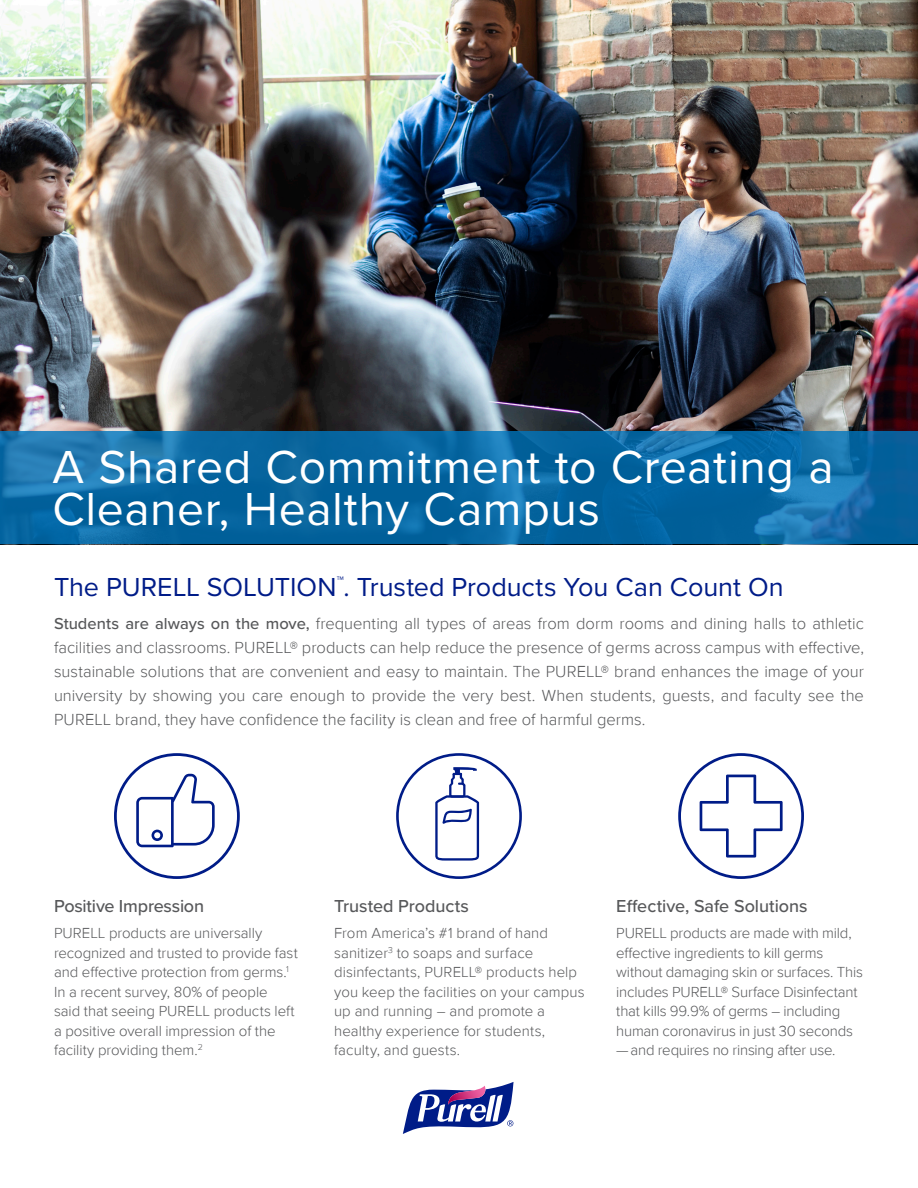
<style>
.page{position:relative;width:918px;height:1188px;background:#fff}
.page>*{position:absolute;margin:0;border:0;box-sizing:border-box;transform-origin:0 0}
.t1{font:48px/42px "Proxima Nova";letter-spacing:.01em;color:#fff}
.t2{font:27px "Proxima Nova";letter-spacing:-.005em;color:#001c88}
.t3{font:500 18px "Proxima Nova";letter-spacing:-.005em;color:#57585a}
.t4{font:300 16.5px/24px "Proxima Nova";color:#57585a;text-align:justify}
.t5{font:300 15px/19.5px "Proxima Nova";letter-spacing:-.005em;color:#57585a}
.s1{font-weight:500}
</style>
<div class="page">
<img style="left:0;top:0;width:918px;height:431px">
<svg style="left:0;top:431px;width:918px;height:113px;background:#0a68a3"></svg>
<svg style="left:396px;top:753px;width:126px;height:126px"></svg>
<svg style="left:678px;top:753px;width:126px;height:126px"></svg>
<svg style="left:114px;top:753px;width:126px;height:126px"></svg>
<svg style="left:403px;top:1082px;width:111px;height:52px"></svg>
<p class="t1" style="left:52px;top:444px;width:783px">A Shared Commitment to Creating a<br>Cleaner, Healthy Campus</p>
<p class="t2" style="left:54px;top:567px;width:731px">The PURELL SOLUTION<sup>™</sup>. Trusted Products You Can Count On</p>
<p class="t4" style="left:54px;top:611px;width:812px"><span class="s1">Students are always on the move,</span> frequenting all types of areas from dorm rooms and dining halls to athletic facilities and classrooms. PURELL® products can help reduce the presence of germs across campus with effective, sustainable solutions that are convenient and easy to maintain. The PURELL® brand enhances the image of your university by showing you care enough to provide the very best. When students, guests, and faculty see the PURELL brand, they have confidence the facility is clean and free of harmful germs.</p>
<p class="t3" style="left:54px;top:892px;width:152px">Positive Impression</p>
<p class="t5" style="left:54px;top:922px;width:245px">PURELL products are universally recognized and trusted to provide fast and effective protection from germs.<sup>1<br></sup>In a recent survey, 80% of people<br>said that seeing PURELL products left a positive overall impression of the facility providing them.<sup>2</sup></p>
<p class="t3" style="left:334px;top:892px;width:136px">Trusted Products</p>
<p class="t5" style="left:334px;top:922px;width:252px">From America’s #1 brand of hand sanitizer<sup>3</sup> to soaps and surface disinfectants, PURELL® products help you keep the facilities on your campus up and running – and promote a healthy experience for students, faculty, and guests.</p>
<p class="t3" style="left:616px;top:892px;width:193px">Effective, Safe Solutions</p>
<p class="t5" style="left:616px;top:922px;width:248px">PURELL products are made with mild, effective ingredients to kill germs without damaging skin or surfaces. This includes PURELL® Surface Disinfectant that kills 99.9% of germs – including human coronavirus in just 30 seconds —and requires no rinsing after use.</p>
</div>
